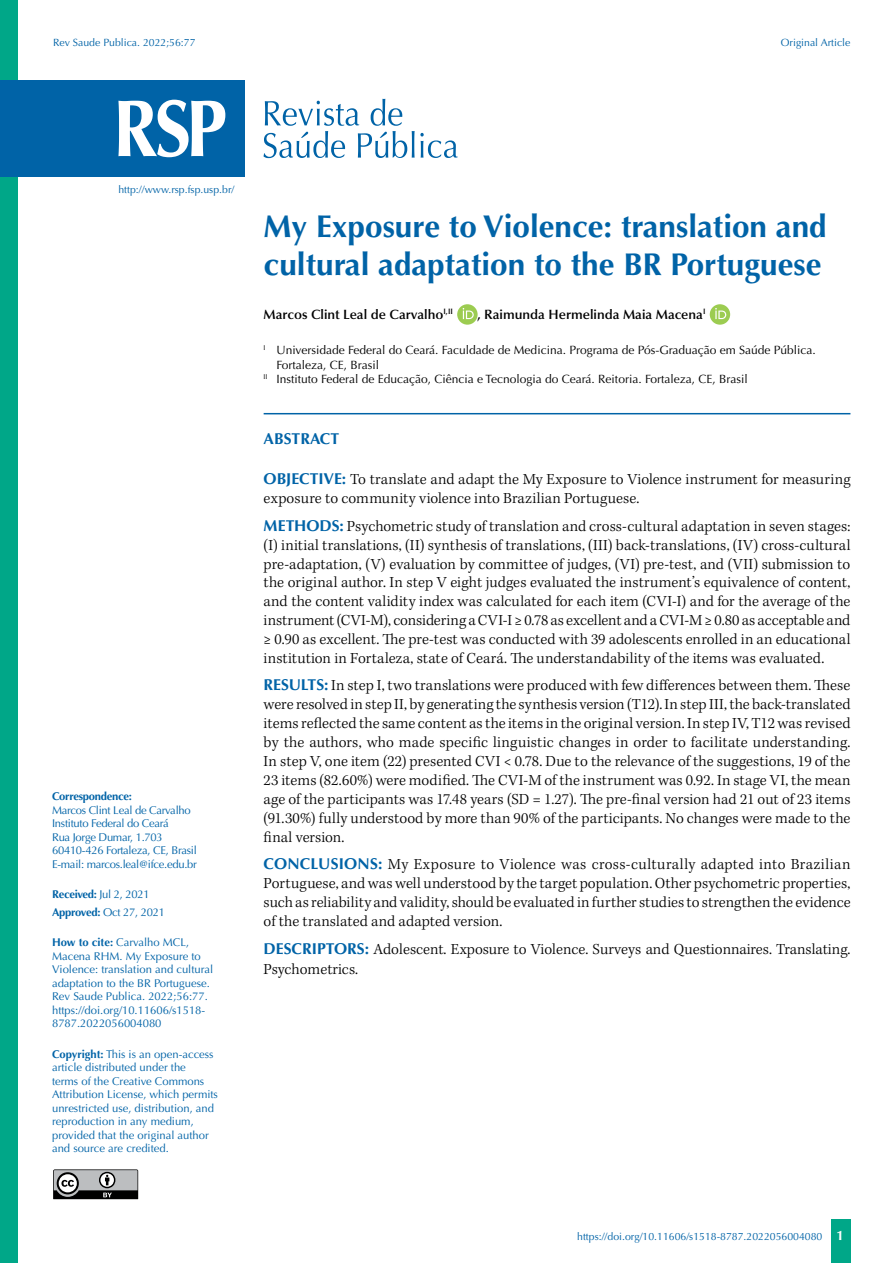
<style>
.page{position:relative;width:893px;height:1263px;background:#fff}
.page>*{position:absolute;margin:0;border:0;box-sizing:border-box;transform-origin:0 0}
.t1{font:700 31.5px/37.8px "Optima LT Std";color:#0063a7}
.t2{font:300 15.75px/18.9px "Kepler Std";letter-spacing:.005em;color:#000;text-align:justify}
.t3{font:700 15.75px "Optima LT Std";color:#0063a7}
.t4{font:600 13.5px "Optima LT Std";color:#000}
.t5{font:12px "Optima LT Std";color:#000}
.t6{font:11.25px/13.5px "Optima LT Std";color:#0063a7}
.t7{font:11.25px/13.5px "Optima LT Std";letter-spacing:-.025em;color:#0063a7}
.t8{font:700 11.25px "Optima LT Std";letter-spacing:-.025em;color:#0063a7}
.t9{font:10.5px "Optima LT Std";color:#0063a7}
.s1{font-weight:700}
.s2{font-family:"Optima LT Std";font-weight:700;color:#0063a7}
.s3{font-weight:700;font-size:13.5px;color:#fff}
</style>
<div class="page">
<div style="left:831px;top:1220px;width:20px;height:43px;background:#00a788"></div>
<svg style="left:53px;top:1169px;width:85px;height:30px;background:#7e7f80"></svg>
<div style="left:0;top:0;width:18px;height:1263px;background:#00a788"></div>
<hr style="left:264px;top:413px;width:586px;height:1px;background:#0063a7">
<svg style="left:457px;top:304px;width:21px;height:21px"></svg>
<svg style="left:463px;top:308px;width:11px;height:11px"></svg>
<div style="left:710px;top:304px;width:20px;height:21px;background:#9ccc51;border-radius:50%"></div>
<svg style="left:715px;top:308px;width:11px;height:11px"></svg>
<svg style="left:263px;top:99px;width:195px;height:59px"></svg>
<div style="left:0;top:80px;width:244px;height:96px;background:#0063a7"></div>
<svg style="left:118px;top:100px;width:107px;height:57px"></svg>
<p class="t9" style="left:53px;top:36px;width:144px">Rev Saude Publica. 2022;56:77</p>
<p class="t9" style="left:781px;top:36px;width:71px">Original Article</p>
<p class="t9" style="left:118px;top:183px;width:117px">http://www.rsp.fsp.usp.br/</p>
<p class="t8" style="left:52px;top:790px;width:81px">Correspondence:</p>
<p class="t7" style="left:52px;top:803px;width:146px">Marcos Clint Leal de Carvalho<br>Instituto Federal do Ceará<br>Rua Jorge Dumar, 1.703<br>60410-426 Fortaleza, CE, Brasil<br>E-mail: marcos.leal@ifce.edu.br</p>
<p class="t7" style="left:52px;top:886px;width:114px;line-height:17.7px"><span class="s1">Received:</span> Jul 2, 2021<br><span class="s1">Approved:</span> Oct 27, 2021</p>
<p class="t6" style="left:52px;top:936px;width:163px"><span class="s1">How to cite:</span> Carvalho MCL,<br>Macena RHM. My Exposure to<br>Violence: translation and cultural adaptation to the BR Portuguese.<br>Rev Saude Publica. 2022;56:77. https://doi.org/10.11606/s1518-<br>8787.2022056004080</p>
<p class="t6" style="left:52px;top:1047px;width:167px"><span class="s1">Copyright:</span> This is an open-access article distributed under the<br>terms of the Creative Commons<br>Attribution License, which permits unrestricted use, distribution, and reproduction in any medium, provided that the original author and source are credited.</p>
<h1 class="t1" style="left:264px;top:208px;width:564px">My Exposure to Violence: translation and cultural adaptation to the BR Portuguese</h1>
<p class="t4" style="left:264px;top:306px;width:191px">Marcos Clint Leal de Carvalho<sup>I,II</sup></p>
<p class="t4" style="left:478px;top:306px;width:229px">, Raimunda Hermelinda Maia Macena<sup>I</sup></p>
<p class="t5" style="left:264px;top:343px;width:554px"><sup>I</sup> Universidade Federal do Ceará. Faculdade de Medicina. Programa de Pós-Graduação em Saúde Pública.</p>
<p class="t5" style="left:276px;top:358px;width:104px">Fortaleza, CE, Brasil</p>
<p class="t5" style="left:264px;top:372px;width:486px"><sup>II</sup> Instituto Federal de Educação, Ciência e Tecnologia do Ceará. Reitoria. Fortaleza, CE, Brasil</p>
<p class="t3" style="left:264px;top:430px;width:77px">ABSTRACT</p>
<p class="t2" style="left:264px;top:471px;width:588px"><span class="s2">OBJECTIVE:</span> To translate and adapt the My Exposure to Violence instrument for measuring exposure to community violence into Brazilian Portuguese.</p>
<p class="t2" style="left:264px;top:517px;width:588px"><span class="s2">METHODS:</span> Psychometric study of translation and cross-cultural adaptation in seven stages: (I) initial translations, (II) synthesis of translations, (III) back-translations, (IV) cross-cultural pre-adaptation, (V) evaluation by committee of judges, (VI) pre-test, and (VII) submission to the original author. In step V eight judges evaluated the instrument’s equivalence of content, and the content validity index was calculated for each item (CVI-I) and for the average of the instrument (CVI-M), considering a CVI-I ≥ 0.78 as excellent and a CVI-M ≥ 0.80 as acceptable and ≥ 0.90 as excellent. The pre-test was conducted with 39 adolescents enrolled in an educational institution in Fortaleza, state of Ceará. The understandability of the items was evaluated.</p>
<p class="t2" style="left:264px;top:677px;width:588px"><span class="s2">RESULTS:</span> In step I, two translations were produced with few differences between them. These were resolved in step II, by generating the synthesis version (T12). In step III, the back-translated items reflected the same content as the items in the original version. In step IV, T12 was revised by the authors, who made specific linguistic changes in order to facilitate understanding.<br>In step V, one item (22) presented CVI &lt; 0.78. Due to the relevance of the suggestions, 19 of the 23 items (82.60%) were modified. The CVI-M of the instrument was 0.92. In stage VI, the mean age of the participants was 17.48 years (SD = 1.27). The pre-final version had 21 out of 23 items (91.30%) fully understood by more than 90% of the participants. No changes were made to the final version.</p>
<p class="t2" style="left:264px;top:855px;width:588px"><span class="s2">CONCLUSIONS:</span> My Exposure to Violence was cross-culturally adapted into Brazilian Portuguese, and was well understood by the target population. Other psychometric properties, such as reliability and validity, should be evaluated in further studies to strengthen the evidence of the translated and adapted version.</p>
<p class="t2" style="left:264px;top:940px;width:588px;line-height:19.8px"><span class="s2">DESCRIPTORS:</span> Adolescent. Exposure to Violence. Surveys and Questionnaires. Translating.<br>Psychometrics.</p>
<p class="t9" style="left:577px;top:1230px;width:268px">https://doi.org/10.11606/s1518-8787.2022056004080 <span class="s3">1</span></p>
</div>
